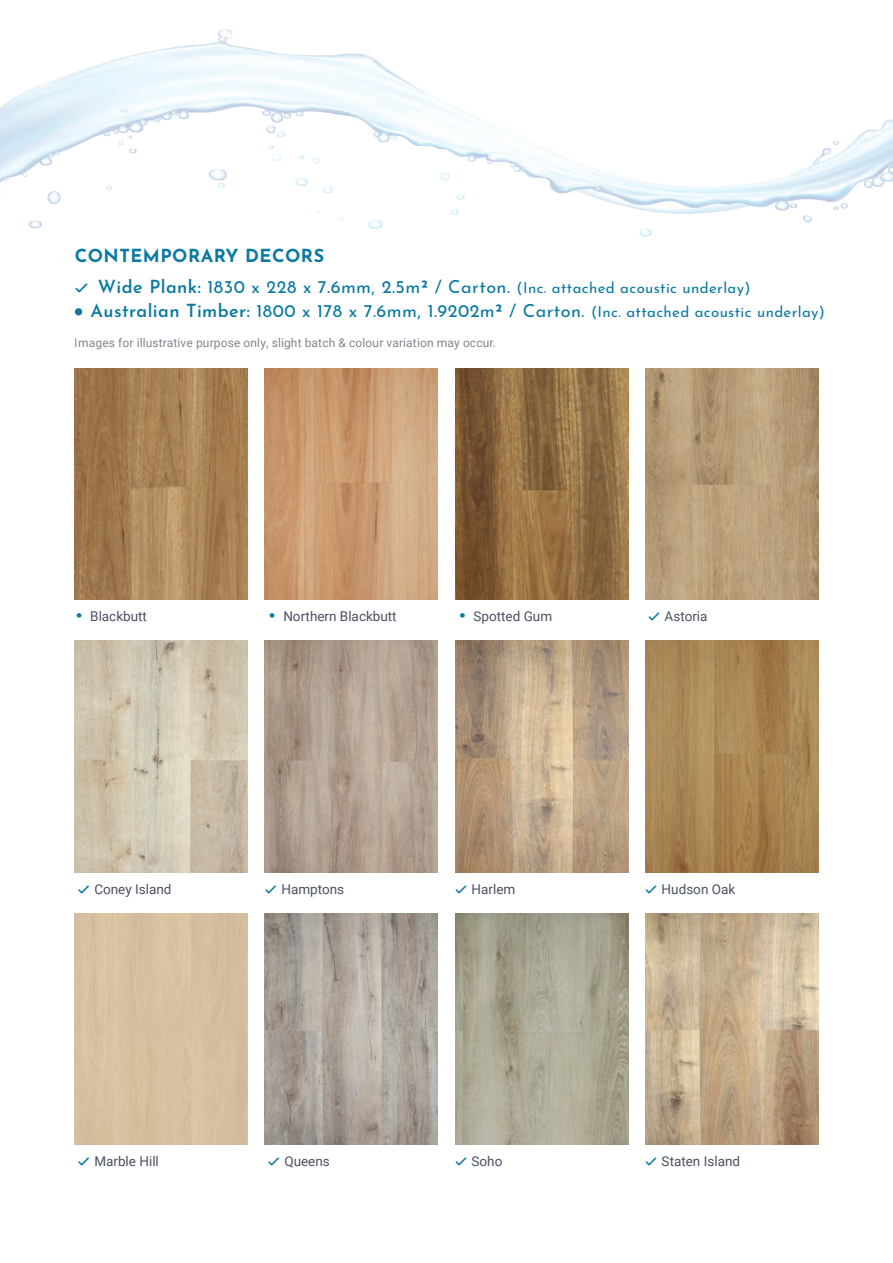
<style>
.page{position:relative;width:893px;height:1263px;background:#fff}
.page>*{position:absolute;margin:0;border:0;box-sizing:border-box;transform-origin:0 0}
.t1{font:18px "Josefin Sans";letter-spacing:.025em;color:#0b79a1}
.t2{font:700 18px "Josefin Sans";letter-spacing:.025em;color:#0b79a1}
.t3{font:15px "Josefin Sans";letter-spacing:.025em;color:#0b79a1}
.t4{font:13.5px "Roboto";color:#4a5061}
.t5{font:12px "Roboto";letter-spacing:.01em;color:#4a5061}
.s1{font-weight:600;font-size:18px}
.s2{font-size:18px}
.s3{font-weight:600}
.s4{font-size:15px}
.s5{font-family:"Josefin Sans";font-size:18px;color:#0b79a1}
</style>
<div class="page">
<img style="left:0;top:29px;width:893px;height:208px">
<img style="left:265px;top:913px;width:173px;height:231px">
<img style="left:75px;top:641px;width:173px;height:231px">
<img style="left:265px;top:368px;width:173px;height:232px">
<img style="left:455px;top:368px;width:173px;height:232px">
<img style="left:645px;top:368px;width:173px;height:232px">
<img style="left:455px;top:913px;width:173px;height:231px">
<img style="left:645px;top:641px;width:173px;height:231px">
<img style="left:265px;top:641px;width:173px;height:231px">
<img style="left:645px;top:913px;width:173px;height:231px">
<img style="left:455px;top:641px;width:173px;height:231px">
<img style="left:75px;top:368px;width:173px;height:232px">
<svg style="left:75px;top:308px;width:7px;height:7px"></svg>
<h1 class="t2" style="left:75px;top:240px;width:251px">CONTEMPORARY DECORS</h1>
<p class="t3" style="left:98px;top:275px;width:654px"><span class="s1">Wide Plank:</span> <span class="s2">1830 x 228 x 7.6mm, 2.5m</span><span class="s1">²</span> <span class="s2">/ Carton.</span> (Inc. attached acoustic underlay)</p>
<h1 class="t1" style="left:90px;top:296px;width:736px"><span class="s3">Australian Timber:</span> 1800 x 178 x 7.6mm, 1.9202m<span class="s3">²</span> / Carton. <span class="s4">(Inc. attached acoustic underlay)</span></h1>
<p class="t5" style="left:75px;top:335px;width:423px">Images for illustrative purpose only, slight batch &amp; colour variation may occur.</p>
<p class="t4" style="left:75px;top:607px;width:74px"><span class="s5">•</span> Blackbutt</p>
<p class="t4" style="left:268px;top:607px;width:130px"><span class="s5">•</span> Northern Blackbutt</p>
<p class="t4" style="left:458px;top:607px;width:96px"><span class="s5">•</span> Spotted Gum</p>
<p class="t4" style="left:665px;top:607px;width:44px">Astoria</p>
<p class="t4" style="left:94px;top:880px;width:79px">Coney Island</p>
<p class="t4" style="left:281px;top:880px;width:64px">Hamptons</p>
<p class="t4" style="left:662px;top:880px;width:75px">Hudson Oak</p>
<p class="t4" style="left:471px;top:880px;width:45px">Harlem</p>
<p class="t4" style="left:94px;top:1152px;width:66px">Marble Hill</p>
<p class="t4" style="left:284px;top:1152px;width:47px">Queens</p>
<p class="t4" style="left:471px;top:1152px;width:32px">Soho</p>
<p class="t4" style="left:662px;top:1152px;width:80px">Staten Island</p>
</div>
